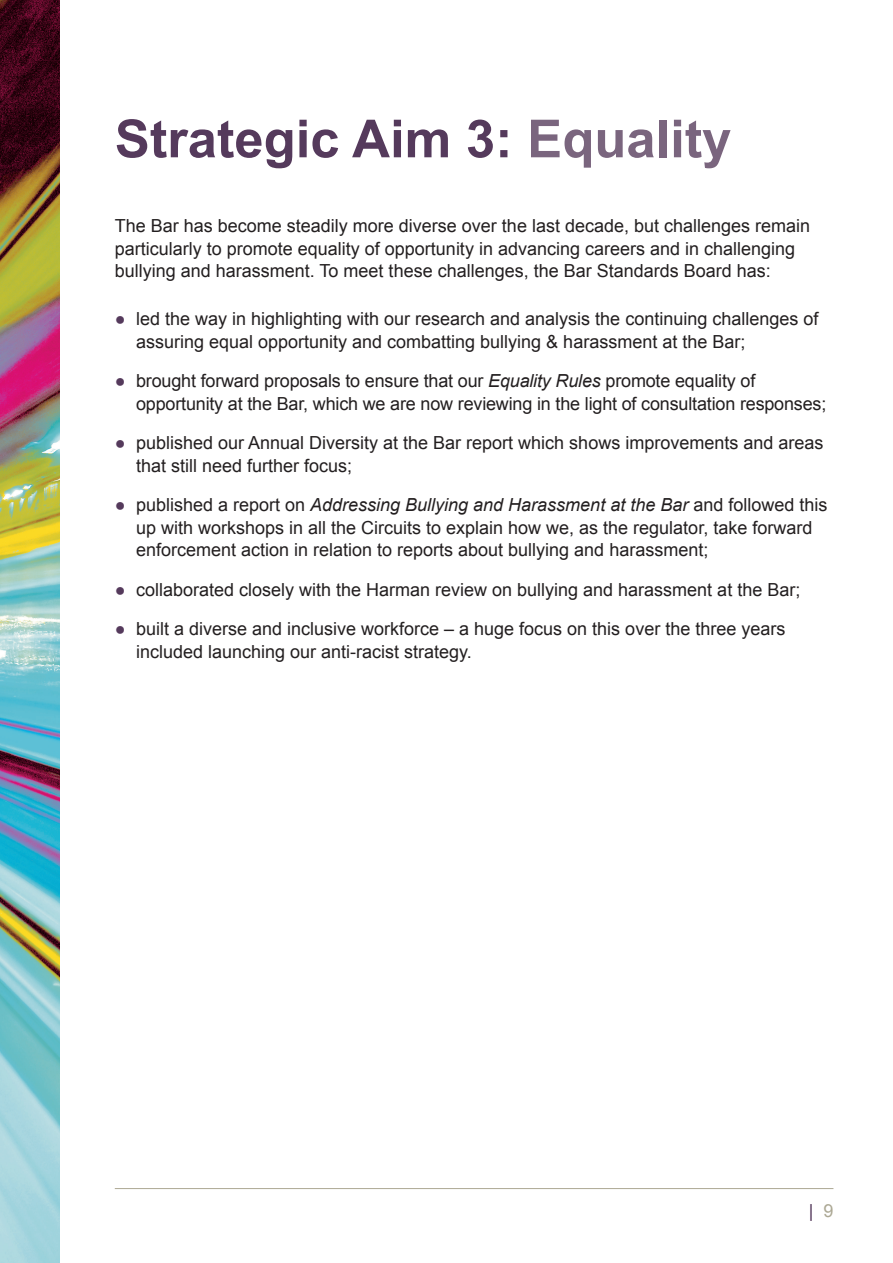
<style>
.page{position:relative;width:893px;height:1263px;background:#fff}
.page>*{position:absolute;margin:0;border:0;box-sizing:border-box;transform-origin:0 0}
.t1{font:700 52.5px "Arial";color:#553a5c}
.t2{font:18px/22.5px "Arial";color:#231f20}
.t3{font:18px "Arial";color:#553a5c}
.s1{color:#7a657e}
.s2{font-weight:700;color:#553a5c}
.s3{font-style:italic}
.s4{color:#aca894}
</style>
<div class="page">
<hr style="left:115px;top:1188px;width:718px;height:1px;background:#aca894">
<img style="left:0;top:0;width:60px;height:1263px">
<h1 class="t1" style="left:115px;top:104px;width:618px">Strategic Aim 3: <span class="s1">Equality</span></h1>
<p class="t2" style="left:115px;top:215px;width:697px">The Bar has become steadily more diverse over the last decade, but challenges remain particularly to promote equality of opportunity in advancing careers and in challenging bullying and harassment. To meet these challenges, the Bar Standards Board has:</p>
<p class="t2" style="left:136px;top:308px;width:684px;text-indent:-21px"><span class="s2">●</span> led the way in highlighting with our research and analysis the continuing challenges of assuring equal opportunity and combatting bullying &amp; harassment at the Bar;</p>
<p class="t2" style="left:136px;top:370px;width:692px;text-indent:-21px"><span class="s2">●</span> brought forward proposals to ensure that our <span class="s3">Equality Rules</span> promote equality of opportunity at the Bar, which we are now reviewing in the light of consultation responses;</p>
<p class="t2" style="left:136px;top:432px;width:689px;text-indent:-21px"><span class="s2">●</span> published our Annual Diversity at the Bar report which shows improvements and areas that still need further focus;</p>
<p class="t2" style="left:136px;top:494px;width:693px;text-indent:-21px"><span class="s2">●</span> published a report on <span class="s3">Addressing Bullying and Harassment at the Bar</span> and followed this up with workshops in all the Circuits to explain how we, as the regulator, take forward enforcement action in relation to reports about bullying and harassment;</p>
<p class="t2" style="left:115px;top:578px;width:687px"><span class="s2">●</span> collaborated closely with the Harman review on bullying and harassment at the Bar;</p>
<p class="t2" style="left:136px;top:618px;width:651px;text-indent:-21px"><span class="s2">●</span> built a diverse and inclusive workforce – a huge focus on this over the three years included launching our anti-racist strategy.</p>
<p class="t3" style="left:809px;top:1198px;width:26px">| <span class="s4">9</span></p>
</div>
